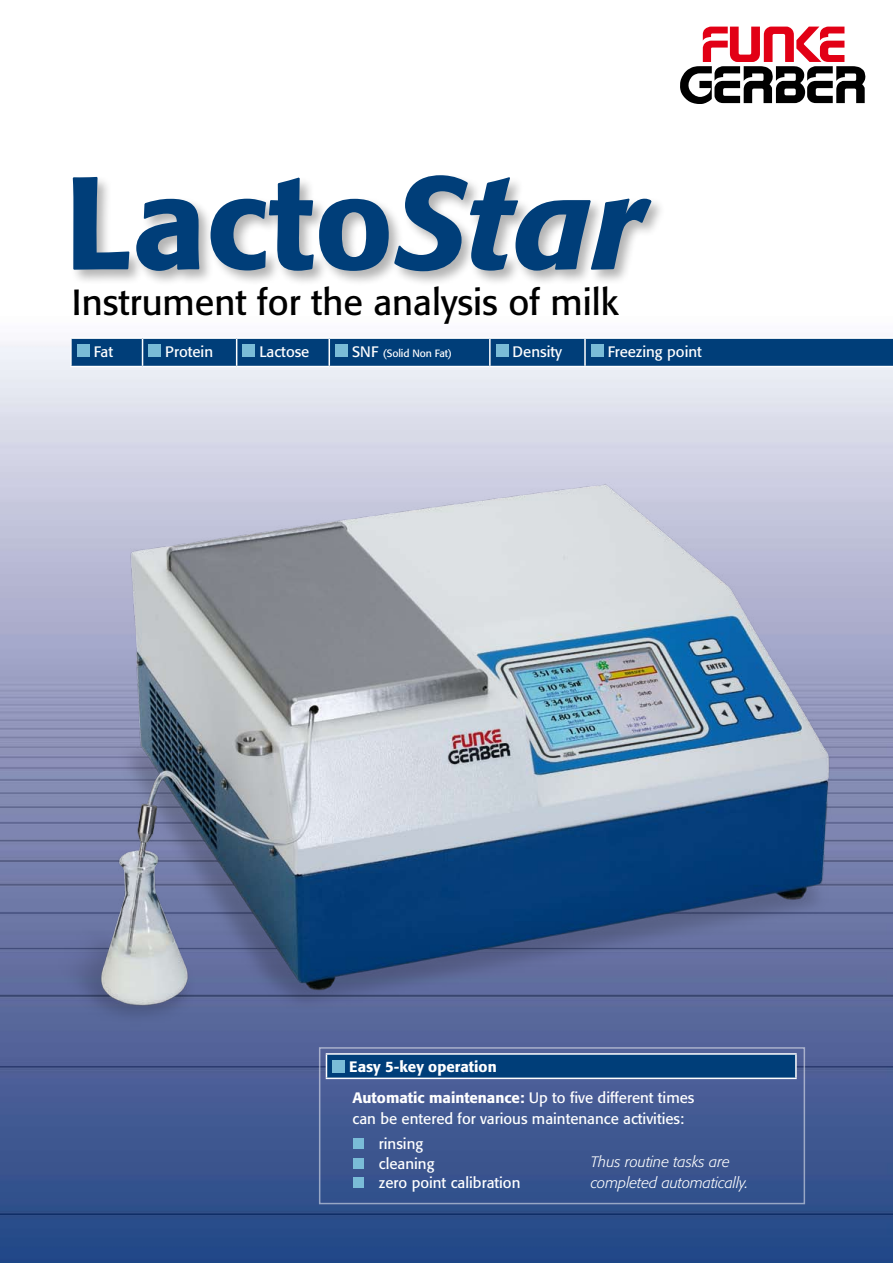
<style>
.page{position:relative;width:893px;height:1263px;background:#fff}
.page>*{position:absolute;margin:0;border:0;box-sizing:border-box;transform-origin:0 0}
.t1{font:500 130.35px "Formata";color:#003e79}
.t2{font:36px "Formata";color:#000}
.t3{font:15px/19.5px "Formata";color:#fff}
.t4{font:500 15px/30.6px "Formata";color:#fff}
.t5{font:italic 300 15px/21px "Formata";color:#fff}
.t6{font:10.5px "Formata";letter-spacing:-.01em;color:#fff}
.s1{font-style:italic}
.s2{font-size:15px}
.s3{font-weight:400}
</style>
<div class="page">
<img style="left:0;top:26px;width:893px;height:1237px">
<img style="left:0;top:405px;width:870px;height:658px">
<svg style="left:680px;top:27px;width:185px;height:77px"></svg>
<div style="left:69px;top:172px;width:786px;height:183px;background:#000;opacity:.3"></div>
<hr style="left:70px;top:337px;width:73px;height:2px;background:#fff">
<hr style="left:70px;top:339px;width:2px;height:27px;background:#fff">
<hr style="left:143px;top:337px;width:94px;height:2px;background:#fff">
<hr style="left:237px;top:337px;width:92px;height:2px;background:#fff">
<hr style="left:329px;top:337px;width:161px;height:2px;background:#fff">
<svg style="left:71px;top:338px;width:822px;height:28px;background:#09457d"></svg>
<hr style="left:490px;top:337px;width:95px;height:2px;background:#fff">
<hr style="left:489px;top:339px;width:2px;height:27px;background:#fff">
<hr style="left:585px;top:337px;width:308px;height:2px;background:#fff">
<hr style="left:584px;top:339px;width:2px;height:27px;background:#fff">
<hr style="left:70px;top:366px;width:73px;height:1px;background:#fff">
<hr style="left:143px;top:366px;width:94px;height:1px;background:#fff">
<hr style="left:237px;top:366px;width:92px;height:1px;background:#fff">
<hr style="left:329px;top:366px;width:161px;height:1px;background:#fff">
<hr style="left:490px;top:366px;width:95px;height:1px;background:#fff">
<hr style="left:585px;top:366px;width:308px;height:1px;background:#fff">
<div style="left:77px;top:344px;width:12px;height:12px;background:#7abcd7"></div>
<div style="left:149px;top:344px;width:12px;height:12px;background:#7abcd7"></div>
<div style="left:243px;top:344px;width:12px;height:12px;background:#7abcd7"></div>
<div style="left:335px;top:344px;width:13px;height:12px;background:#7abcd7"></div>
<div style="left:496px;top:344px;width:12px;height:12px;background:#7abcd7"></div>
<div style="left:591px;top:344px;width:12px;height:12px;background:#7abcd7"></div>
<div style="left:353px;top:1138px;width:11px;height:11px;background:#7abcd7"></div>
<div style="left:353px;top:1158px;width:11px;height:10px;background:#7abcd7"></div>
<div style="left:353px;top:1177px;width:11px;height:11px;background:#7abcd7"></div>
<div style="left:326px;top:1054px;width:470px;height:24px;background:#003e79"></div>
<hr style="left:326px;top:1053px;width:471px;height:2px;background:#fff">
<svg style="left:326px;top:1055px;width:1px;height:22px"></svg>
<hr style="left:795px;top:1055px;width:2px;height:22px;background:#fff">
<hr style="left:326px;top:1077px;width:471px;height:2px;background:#fff">
<div style="left:332px;top:1060px;width:13px;height:12px;background:#7abcd7"></div>
<h1 class="t1" style="left:65px;top:143px;width:580px">Lacto<span class="s1">Star</span></h1>
<h2 class="t2" style="left:72px;top:281px;width:548px">Instrument for the analysis of milk</h2>
<p class="t3" style="left:94px;top:341px;width:21px">Fat</p>
<p class="t3" style="left:165px;top:341px;width:49px">Protein</p>
<p class="t3" style="left:259px;top:341px;width:51px">Lactose</p>
<p class="t6" style="left:352px;top:346px;width:102px"><span class="s2">SNF</span> (Solid Non Fat)</p>
<p class="t3" style="left:513px;top:341px;width:51px">Density</p>
<p class="t3" style="left:608px;top:341px;width:96px">Freezing point</p>
<p class="t4" style="left:349px;top:1052px;width:347px">Easy 5-key operation<br>Automatic maintenance: <span class="s3">Up to five different times</span></p>
<p class="t3" style="left:353px;top:1109px;width:333px">can be entered for various maintenance activities:</p>
<p class="t5" style="left:591px;top:1151px;width:159px">Thus routine tasks are completed automatically.</p>
<p class="t3" style="left:379px;top:1134px;width:143px">rinsing<br>cleaning<br>zero point calibration</p>
</div>
